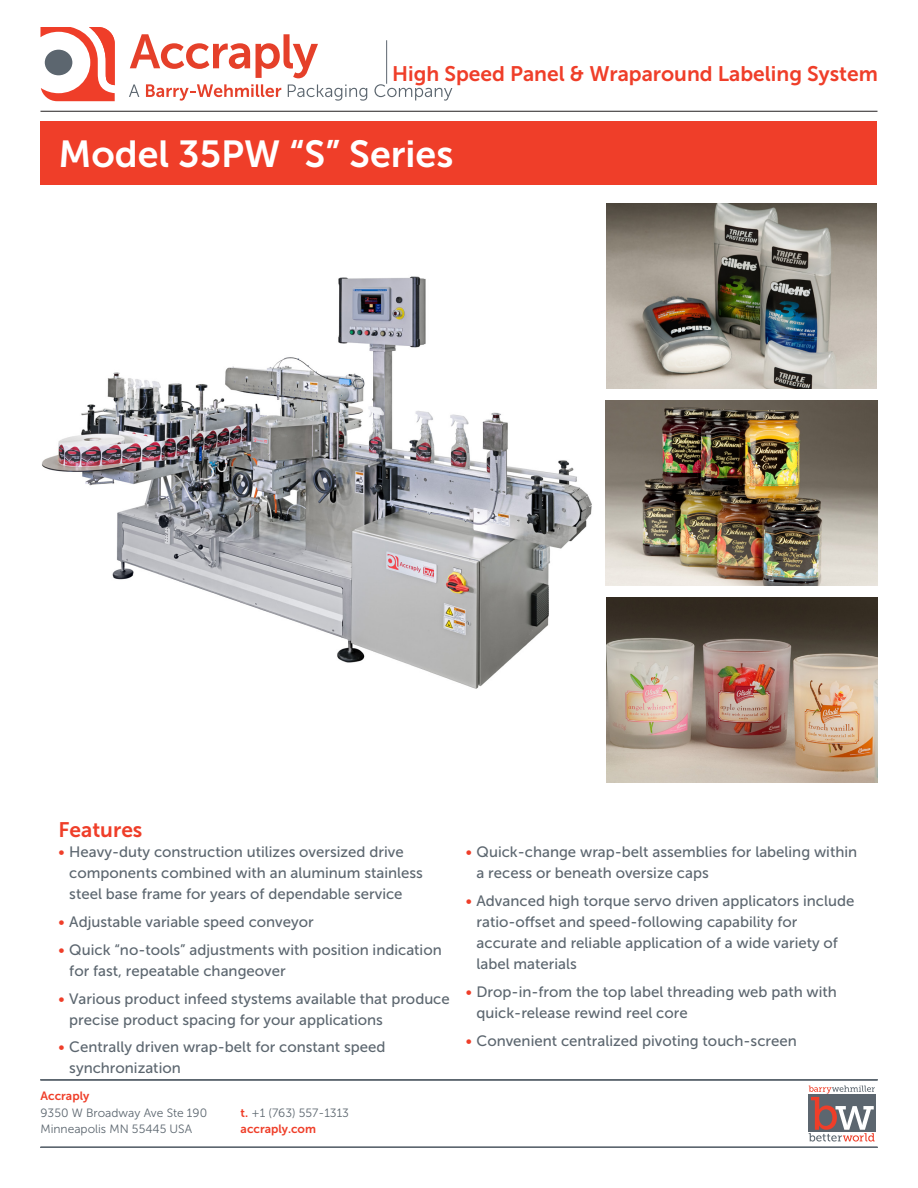
<style>
.page{position:relative;width:918px;height:1188px;background:#fff}
.page>*{position:absolute;margin:0;border:0;box-sizing:border-box;transform-origin:0 0}
.Page_1_Big_Header{font:37.5px "Museo Sans 700";color:#fff}
.Standing_Head{font:21px "Museo Sans 700";color:#ef3e29}
.t1{font:15px/21px "Museo Sans 500";color:#5c666f}
.t2{font:12px/16.5px "Museo Sans 300";color:#5c666f}
.t3{font:12px "Museo Sans 700";color:#ef3e29}
.s1{color:#ef3e29}
.s2{font-family:"Museo Sans 700";color:#ef3e29}
</style>
<div class="page">
<div style="left:40px;top:122px;width:838px;height:63px;background:#ef3e29"></div>
<hr style="left:40px;top:111px;width:838px;height:1px;background:#231f20">
<svg style="left:809px;top:1086px;width:66px;height:56px"></svg>
<hr style="left:40px;top:1147px;width:838px;height:1px;background:#5c666f">
<hr style="left:40px;top:1080px;width:838px;height:1px;background:#5c666f">
<svg style="left:41px;top:27px;width:74px;height:74px"></svg>
<svg style="left:130px;top:34px;width:120px;height:35px"></svg>
<svg style="left:256px;top:34px;width:62px;height:44px"></svg>
<svg style="left:129px;top:84px;width:10px;height:13px"></svg>
<svg style="left:146px;top:84px;width:135px;height:17px"></svg>
<svg style="left:288px;top:84px;width:79px;height:17px"></svg>
<svg style="left:374px;top:84px;width:78px;height:17px"></svg>
<hr style="left:386px;top:40px;width:1px;height:44px;background:#5c666f">
<img style="left:41px;top:276px;width:551px;height:413px">
<img style="left:606px;top:203px;width:270px;height:185px">
<img style="left:606px;top:598px;width:272px;height:185px">
<img style="left:606px;top:400px;width:272px;height:186px">
<p class="Standing_Head" style="left:392px;top:62px;width:487px">High Speed Panel &amp; Wraparound Labeling System</p>
<p class="Page_1_Big_Header" style="left:59px;top:133px;width:396px">Model 35PW “S” Series</p>
<h2 class="Standing_Head" style="left:58px;top:819px;width:85px">Features</h2>
<p class="t1" style="left:69px;top:842px;width:355px;text-indent:-11px"><span class="s1">•</span> Heavy-duty construction utilizes oversized drive components combined with an aluminum stainless steel base frame for years of dependable service</p>
<p class="t1" style="left:58px;top:911px;width:257px"><span class="s1">•</span> Adjustable variable speed conveyor</p>
<p class="t1" style="left:69px;top:939px;width:374px;text-indent:-11px"><span class="s1">•</span> Quick “no-tools” adjustments with position indication for fast, repeatable changeover</p>
<p class="t1" style="left:69px;top:988px;width:382px;text-indent:-11px"><span class="s1">•</span> Various product infeed stystems available that produce precise product spacing for your applications</p>
<p class="t1" style="left:69px;top:1037px;width:318px;text-indent:-11px"><span class="s1">•</span> Centrally driven wrap-belt for constant speed synchronization</p>
<p class="t3" style="left:40px;top:1089px;width:50px">Accraply</p>
<p class="t2" style="left:40px;top:1104px;width:168px">9350 W Broadway Ave Ste 190<br>Minneapolis MN 55445 USA</p>
<p class="t2" style="left:241px;top:1104px;width:110px"><span class="s2">t.</span> +1 (763) 557-1313</p>
<p class="t3" style="left:241px;top:1122px;width:77px">accraply.com</p>
<p class="t1" style="left:477px;top:842px;width:382px;text-indent:-11px"><span class="s1">•</span> Quick-change wrap-belt assemblies for labeling within a recess or beneath oversize caps</p>
<p class="t1" style="left:477px;top:890px;width:379px;text-indent:-11px"><span class="s1">•</span> Advanced high torque servo driven applicators include ratio-offset and speed-following capability for accurate and reliable application of a wide variety of label materials</p>
<p class="t1" style="left:477px;top:981px;width:362px;text-indent:-11px"><span class="s1">•</span> Drop-in-from the top label threading web path with quick-release rewind reel core</p>
<p class="t1" style="left:466px;top:1030px;width:333px"><span class="s1">•</span> Convenient centralized pivoting touch-screen</p>
</div>
